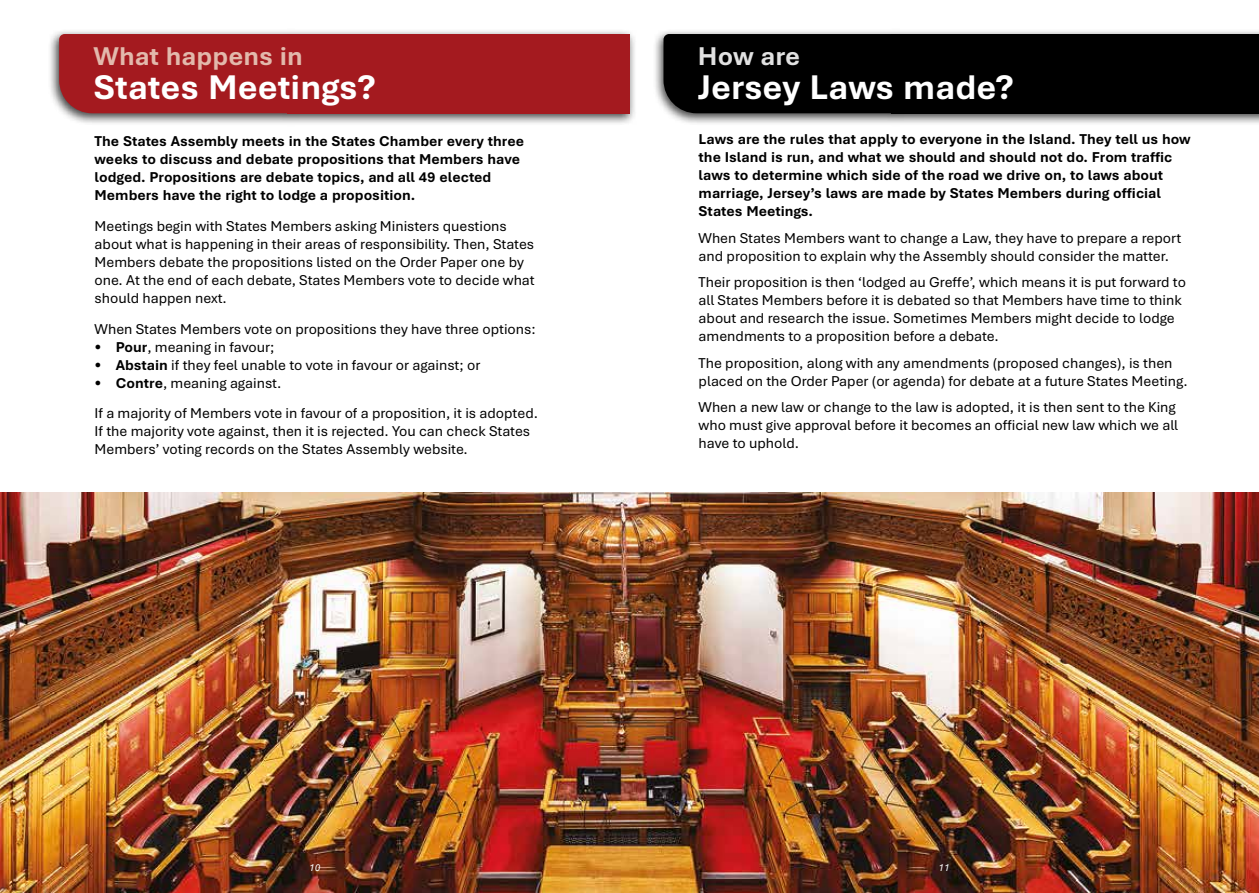
<style>
.page{position:relative;width:1259px;height:893px;background:#fff}
.page>*{position:absolute;margin:0;border:0;box-sizing:border-box;transform-origin:0 0}
.t1{font:700 36px "Bierstadt";color:#fff}
.t2{font:700 27px "Bierstadt";color:#e2b9ac}
.t3{font:700 27px "Bierstadt";letter-spacing:-.005em;color:#e1e1e1}
.t4{font:15px/18px "Bierstadt";color:#000}
.t5{font:700 15px/18px "Bierstadt";color:#000}
.t6{font:italic 10.5px "Bierstadt";color:#fff}
.s1{font-weight:700}
</style>
<div class="page">
<div style="left:48px;top:28px;width:589px;height:99px;background:#000;opacity:.75"></div>
<div style="left:59px;top:34px;width:228px;height:79px;background:#a41a1f"></div>
<div style="left:287px;top:34px;width:342px;height:79px;background:#a41a1f"></div>
<div style="left:652px;top:28px;width:607px;height:99px;background:#000;opacity:.75"></div>
<div style="left:663px;top:34px;width:228px;height:79px;background:#000"></div>
<div style="left:891px;top:34px;width:368px;height:79px;background:#000"></div>
<img style="left:0;top:492px;width:1259px;height:401px">
<h2 class="t2" style="left:94px;top:41px;width:211px">What happens in</h2>
<h1 class="t1" style="left:94px;top:68px;width:284px">States Meetings?</h1>
<p class="t5" style="left:95px;top:133px;width:431px">The States Assembly meets in the States Chamber every three weeks to discuss and debate propositions that Members have lodged. Propositions are debate topics, and all 49 elected Members have the right to lodge a proposition.</p>
<p class="t4" style="left:95px;top:217px;width:441px">Meetings begin with States Members asking Ministers questions about what is happening in their areas of responsibility. Then, States Members debate the propositions listed on the Order Paper one by one. At the end of each debate, States Members vote to decide what should happen next.</p>
<p class="t4" style="left:95px;top:320px;width:442px">When States Members vote on propositions they have three options:</p>
<p class="t4" style="left:95px;top:338px;width:181px">• <span class="s1">Pour</span>, meaning in favour;</p>
<p class="t4" style="left:95px;top:356px;width:387px">• <span class="s1">Abstain</span> if they feel unable to vote in favour or against; or</p>
<p class="t4" style="left:95px;top:368px;width:445px;line-height:30.8px">• <span class="s1">Contre</span>, meaning against.<br>If a majority of Members vote in favour of a proposition, it is adopted.</p>
<p class="t4" style="left:95px;top:423px;width:437px">If the majority vote against, then it is rejected. You can check States<br>Members’ voting records on the States Assembly website.</p>
<h2 class="t3" style="left:698px;top:41px;width:104px">How are</h2>
<h1 class="t1" style="left:698px;top:68px;width:317px">Jersey Laws made?</h1>
<p class="t5" style="left:698px;top:131px;width:493px">Laws are the rules that apply to everyone in the Island. They tell us how the Island is run, and what we should and should not do. From traffic laws to determine which side of the road we drive on, to laws about marriage, Jersey’s laws are made by States Members during official States Meetings.</p>
<p class="t4" style="left:698px;top:229px;width:484px">When States Members want to change a Law, they have to prepare a report and proposition to explain why the Assembly should consider the matter.</p>
<p class="t4" style="left:698px;top:274px;width:489px">Their proposition is then ‘lodged au Greffe’, which means it is put forward to all States Members before it is debated so that Members have time to think about and research the issue. Sometimes Members might decide to lodge amendments to a proposition before a debate.</p>
<p class="t4" style="left:698px;top:354px;width:490px">The proposition, along with any amendments (proposed changes), is then placed on the Order Paper (or agenda) for debate at a future States Meeting.</p>
<p class="t4" style="left:698px;top:399px;width:481px">When a new law or change to the law is adopted, it is then sent to the King who must give approval before it becomes an official new law which we all have to uphold.</p>
<p class="t6" style="left:309px;top:862px;width:13px">10</p>
<p class="t6" style="left:938px;top:862px;width:13px">11</p>
</div>
